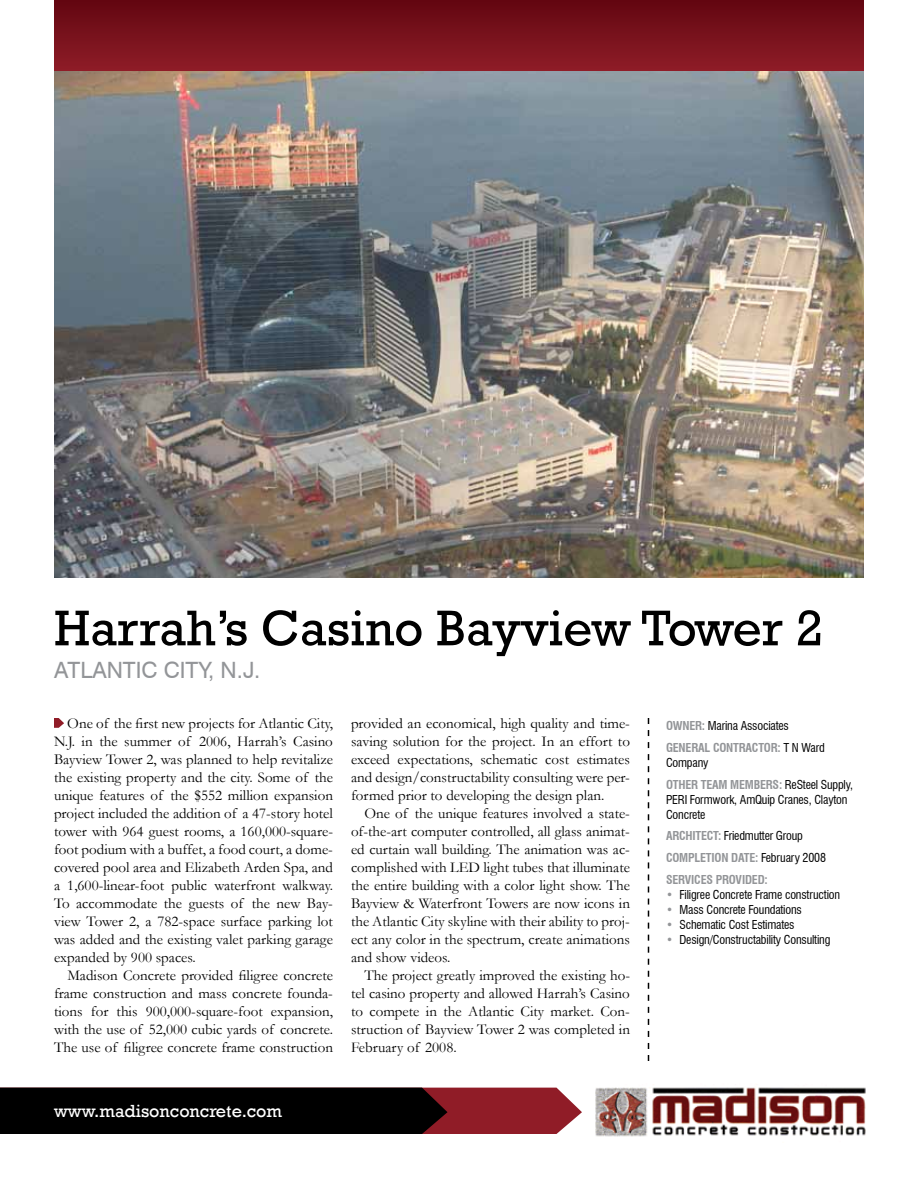
<style>
.page{position:relative;width:918px;height:1188px;background:#fff}
.page>*{position:absolute;margin:0;border:0;box-sizing:border-box;transform-origin:0 0}
.t1{font:51px "Rockwell";color:#000}
.t2{font:22.5px "Swiss 721 BT";color:#939598}
.t3{font:18px "Rockwell";color:#fff}
.t4{font:15px/18px "Garamond";color:#000;text-align:justify}
.t5{font:condensed 12px/21.8px "Swiss 721 BT";letter-spacing:-.015em;color:#000}
.t6{font:700 condensed 12px/21.8px "Swiss 721 BT";letter-spacing:-.015em;color:#939598}
.s1{font-weight:400;color:#000}
.s2{font-weight:700;color:#939598}
.s3{color:#939598}
</style>
<div class="page">
<img style="left:54px;top:71px;width:810px;height:507px">
<div style="left:54px;top:0;width:810px;height:71px;background:linear-gradient(to bottom,#620611,#8e1d27)"></div>
<img style="left:595px;top:1087px;width:271px;height:50px">
<svg style="left:0;top:1088px;width:582px;height:46px;background:#250a0d"></svg>
<svg style="left:54px;top:718px;width:10px;height:10px"></svg>
<svg style="left:648px;top:718px;width:1px;height:343px"></svg>
<h1 class="t1" style="left:54px;top:599px;width:771px">Harrah’s Casino Bayview Tower 2</h1>
<h2 class="t2" style="left:54px;top:657px;width:208px">ATLANTIC CITY, N.J.</h2>
<p class="t6" style="left:666px;top:715px;width:160px">OWNER: <span class="s1">Marina Associates<br></span>GENERAL CONTRACTOR: <span class="s1">T N Ward</span></p>
<p class="t5" style="left:666px;top:752px;width:189px">Company<br><span class="s2">OTHER TEAM MEMBERS:</span> ReSteel Supply,</p>
<p class="t5" style="left:666px;top:792px;width:183px;line-height:15px">PERI Formwork, AmQuip Cranes, Clayton<br>Concrete</p>
<p class="t6" style="left:666px;top:825px;width:161px">ARCHITECT: <span class="s1">Friedmutter Group<br></span>COMPLETION DATE: <span class="s1">February 2008<br></span>SERVICES PROVIDED:</p>
<p class="t5" style="left:666px;top:884px;width:176px"><span class="s3">•</span> Filigree Concrete Frame construction</p>
<p class="t5" style="left:666px;top:899px;width:137px"><span class="s3">•</span> Mass Concrete Foundations</p>
<p class="t5" style="left:666px;top:914px;width:130px"><span class="s3">•</span> Schematic Cost Estimates</p>
<p class="t5" style="left:666px;top:929px;width:166px"><span class="s3">•</span> Design/Constructability Consulting</p>
<p class="t4" style="left:351px;top:714px;width:281px">provided an economical, high quality and time&shy;saving solution for the project. In an effort to exceed expectations, schematic cost estimates and design/constructability consulting were per&shy;formed prior to developing the design plan.</p>
<p class="t4" style="left:351px;top:804px;width:281px;text-indent:14px">One of the unique features involved a state&shy;of-the-art computer controlled, all glass animat&shy;ed curtain wall building. The animation was ac&shy;complished with LED light tubes that illuminate the entire building with a color light show. The Bayview &amp; Waterfront Towers are now icons in the Atlantic City skyline with their ability to proj&shy;ect any color in the spectrum, create animations and show videos.</p>
<p class="t4" style="left:351px;top:966px;width:281px;text-indent:14px">The project greatly improved the existing ho&shy;tel casino property and allowed Harrah’s Casino to compete in the Atlantic City market. Con&shy;struction of Bayview Tower 2 was completed in February of 2008.</p>
<p class="t4" style="left:54px;top:714px;width:281px;text-indent:13px">One of the first new projects for Atlantic City, N.J. in the summer of 2006, Harrah’s Casino Bayview Tower 2, was planned to help revitalize the existing property and the city. Some of the unique features of the $552 million expansion project included the addition of a 47-story hotel tower with 964 guest rooms, a 160,000-square&shy;foot podium with a buffet, a food court, a dome&shy;covered pool area and Elizabeth Arden Spa, and a 1,600-linear-foot public waterfront walkway.<br>To accommodate the guests of the new Bay&shy;view Tower 2, a 782-space surface parking lot was added and the existing valet parking garage expanded by 900 spaces.</p>
<p class="t4" style="left:54px;top:966px;width:281px;text-indent:14px">Madison Concrete provided filigree concrete frame construction and mass concrete founda&shy;tions for this 900,000-square-foot expansion, with the use of 52,000 cubic yards of concrete.<br>The use of filigree concrete frame construction</p>
<p class="t3" style="left:54px;top:1100px;width:230px">www.madisonconcrete.com</p>
</div>
